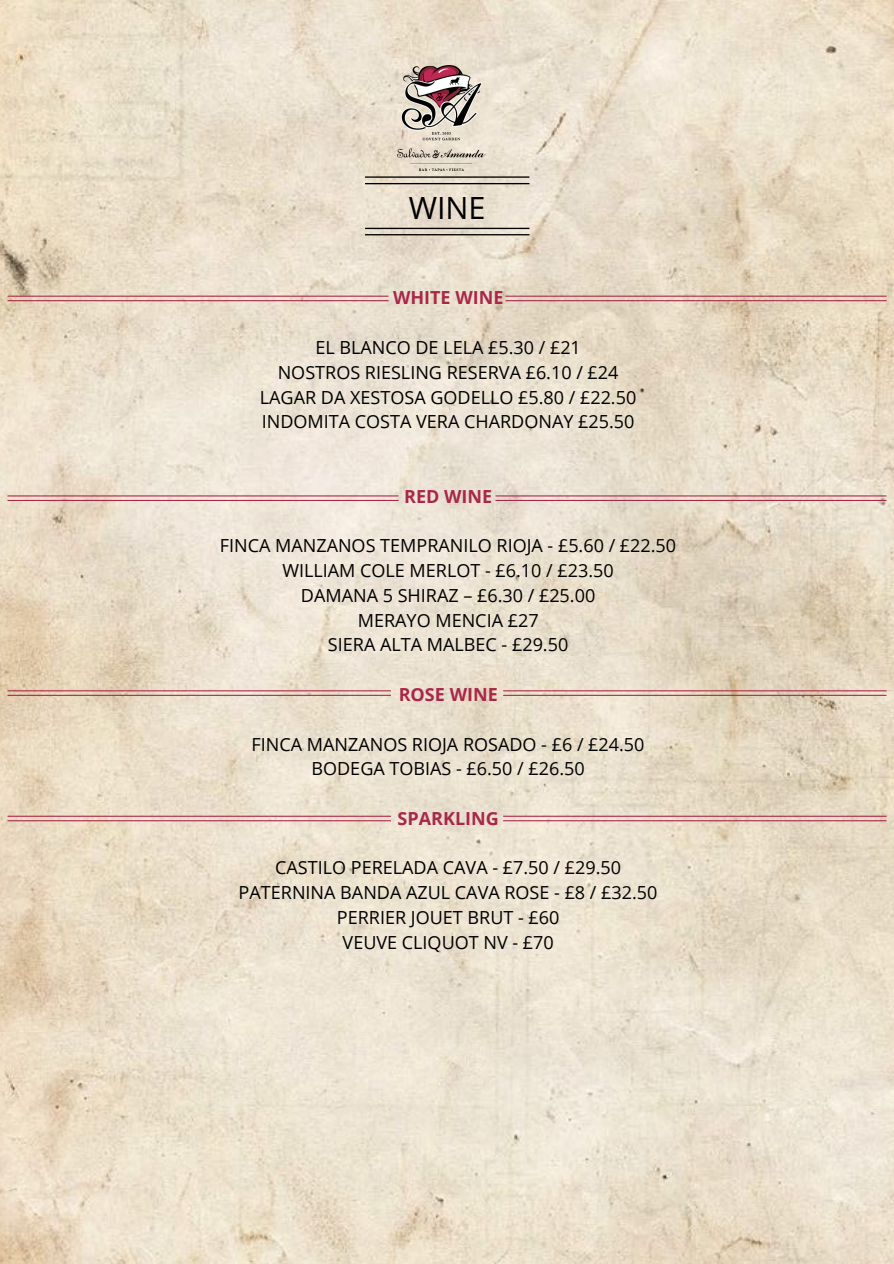
<style>
.page{position:relative;width:894px;height:1264px;background:#fff}
.page>*{position:absolute;margin:0;border:0;box-sizing:border-box;transform-origin:0 0}
.t1{font:30.6px "Open Sans";color:#000}
.t2{font:18px/24.8px "Open Sans";color:#000;text-align:center}
.t3{font:700 18px "Open Sans";color:#a92849}
</style>
<div class="page">
<img style="left:0;top:0;width:893px;height:1263px">
<img style="left:397px;top:66px;width:90px;height:104px">
<svg style="left:365px;top:176px;width:164px;height:8px"></svg>
<svg style="left:365px;top:228px;width:164px;height:7px"></svg>
<svg style="left:8px;top:295px;width:380px;height:6px;background:#d4a19f"></svg>
<svg style="left:505px;top:295px;width:381px;height:6px;background:#d09d98"></svg>
<svg style="left:495px;top:495px;width:391px;height:6px;background:#d09b9c"></svg>
<svg style="left:8px;top:495px;width:390px;height:6px;background:#d49ea1"></svg>
<svg style="left:503px;top:690px;width:383px;height:6px;background:#cf9897"></svg>
<svg style="left:8px;top:690px;width:383px;height:6px;background:#d19998"></svg>
<svg style="left:8px;top:815px;width:383px;height:6px;background:#d6a4a1"></svg>
<svg style="left:503px;top:815px;width:383px;height:6px;background:#d4a3a0"></svg>
<h1 class="t1" style="left:408px;top:186px;width:78px">WINE</h1>
<p class="t3" style="left:393px;top:285px;width:112px">WHITE WINE</p>
<p class="t2" style="left:260px;top:334px;width:378px">EL BLANCO DE LELA £5.30 / £21<br>NOSTROS RIESLING RESERVA £6.10 / £24<br>LAGAR DA XESTOSA GODELLO £5.80 / £22.50<br>INDOMITA COSTA VERA CHARDONAY £25.50</p>
<p class="t3" style="left:404px;top:483px;width:90px">RED WINE</p>
<p class="t2" style="left:220px;top:533px;width:458px">FINCA MANZANOS TEMPRANILO RIOJA - £5.60 / £22.50<br>WILLIAM COLE MERLOT - £6.10 / £23.50<br>DAMANA 5 SHIRAZ – £6.30 / £25.00<br>MERAYO MENCIA £27<br>SIERA ALTA MALBEC - £29.50</p>
<p class="t3" style="left:398px;top:681px;width:100px">ROSE WINE</p>
<p class="t2" style="left:251px;top:731px;width:394px">FINCA MANZANOS RIOJA ROSADO - £6 / £24.50<br>BODEGA TOBIAS - £6.50 / £26.50</p>
<p class="t3" style="left:397px;top:805px;width:103px">SPARKLING</p>
<p class="t2" style="left:238px;top:855px;width:420px">CASTILO PERELADA CAVA - £7.50 / £29.50<br>PATERNINA BANDA AZUL CAVA ROSE - £8 / £32.50<br>PERRIER JOUET BRUT - £60<br>VEUVE CLIQUOT NV - £70</p>
</div>
